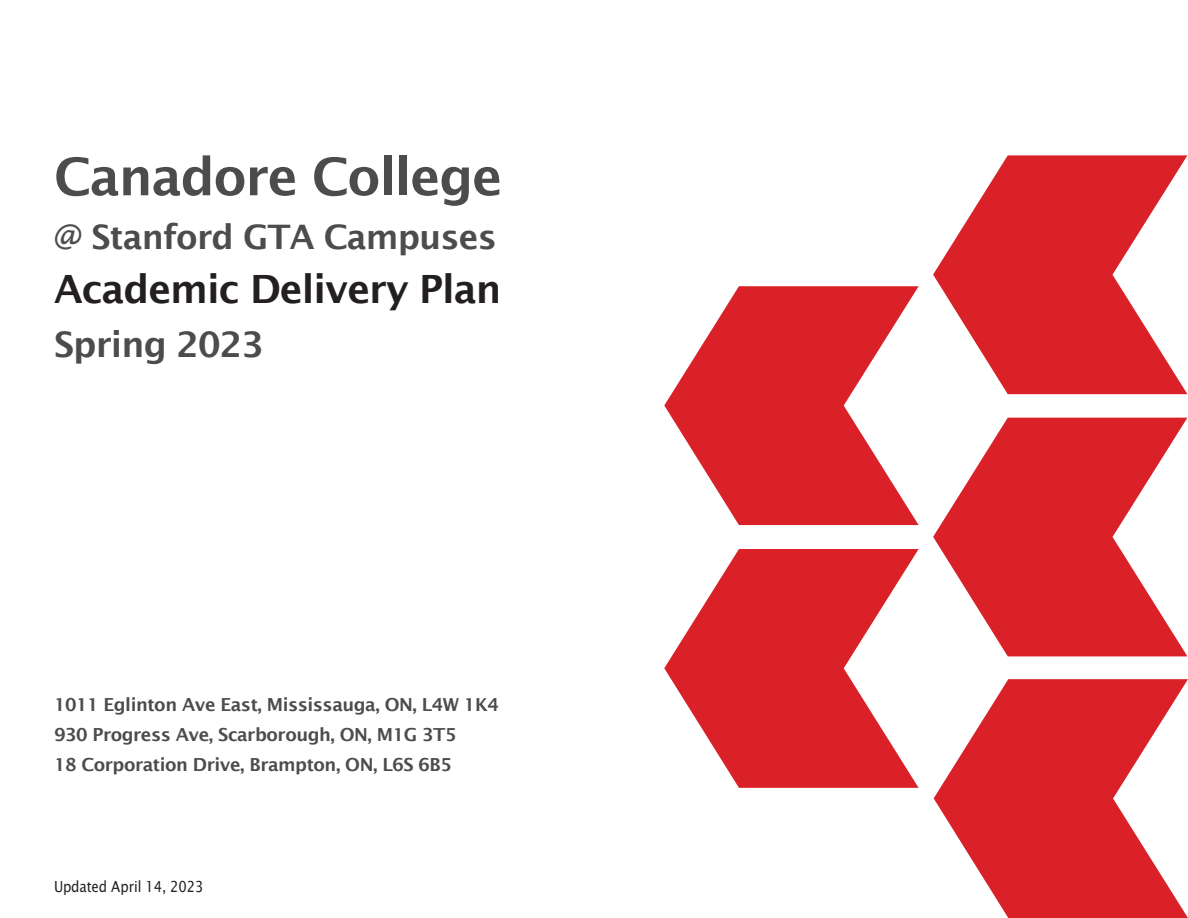
<style>
.page{position:relative;width:1188px;height:918px;background:#fff}
.page>*{position:absolute;margin:0;border:0;box-sizing:border-box;transform-origin:0 0}
.Curriculum{font:600 51.75px "Lucida Sans";letter-spacing:-.025em;color:#4b4c4d}
.Curriculum-2{font:600 39px "Lucida Sans";letter-spacing:-.025em;color:#231f20}
.Curriculum-3{font:600 35.25px "Lucida Sans";letter-spacing:-.025em;color:#4b4c4d}
.Curriculum-4{font:600 33.75px "Lucida Sans";letter-spacing:-.025em;color:#4b4c4d}
.Curriculum-5{font:600 18px "Lucida Sans";letter-spacing:-.025em;color:#4b4c4d}
.Body_Copy{font:16.5px "Lucida San Nar Rom";letter-spacing:-.005em;color:#231f20}
</style>
<div class="page">
<svg style="left:933px;top:155px;width:254px;height:239px;fill:#da2128"></svg>
<svg style="left:664px;top:286px;width:255px;height:239px;fill:#da2128"></svg>
<svg style="left:664px;top:549px;width:255px;height:239px;fill:#da2128"></svg>
<svg style="left:933px;top:418px;width:254px;height:238px;fill:#da2128"></svg>
<svg style="left:934px;top:679px;width:254px;height:239px;fill:#da2128"></svg>
<p class="Curriculum" style="left:54px;top:147px;width:450px">Canadore College</p>
<p class="Curriculum-4" style="left:54px;top:218px;width:444px">@ Stanford GTA Campuses</p>
<p class="Curriculum-2" style="left:54px;top:267px;width:449px">Academic Delivery Plan</p>
<p class="Curriculum-3" style="left:54px;top:325px;width:211px">Spring 2023</p>
<p class="Curriculum-5" style="left:54px;top:695px;width:446px">1011 Eglinton Ave East, Mississauga, ON, L4W 1K4</p>
<p class="Curriculum-5" style="left:54px;top:725px;width:404px">930 Progress Ave, Scarborough, ON, M1G 3T5</p>
<p class="Curriculum-5" style="left:54px;top:755px;width:399px">18 Corporation Drive, Brampton, ON, L6S 6B5</p>
<p class="Body_Copy" style="left:54px;top:877px;width:151px">Updated April 14, 2023</p>
</div>
